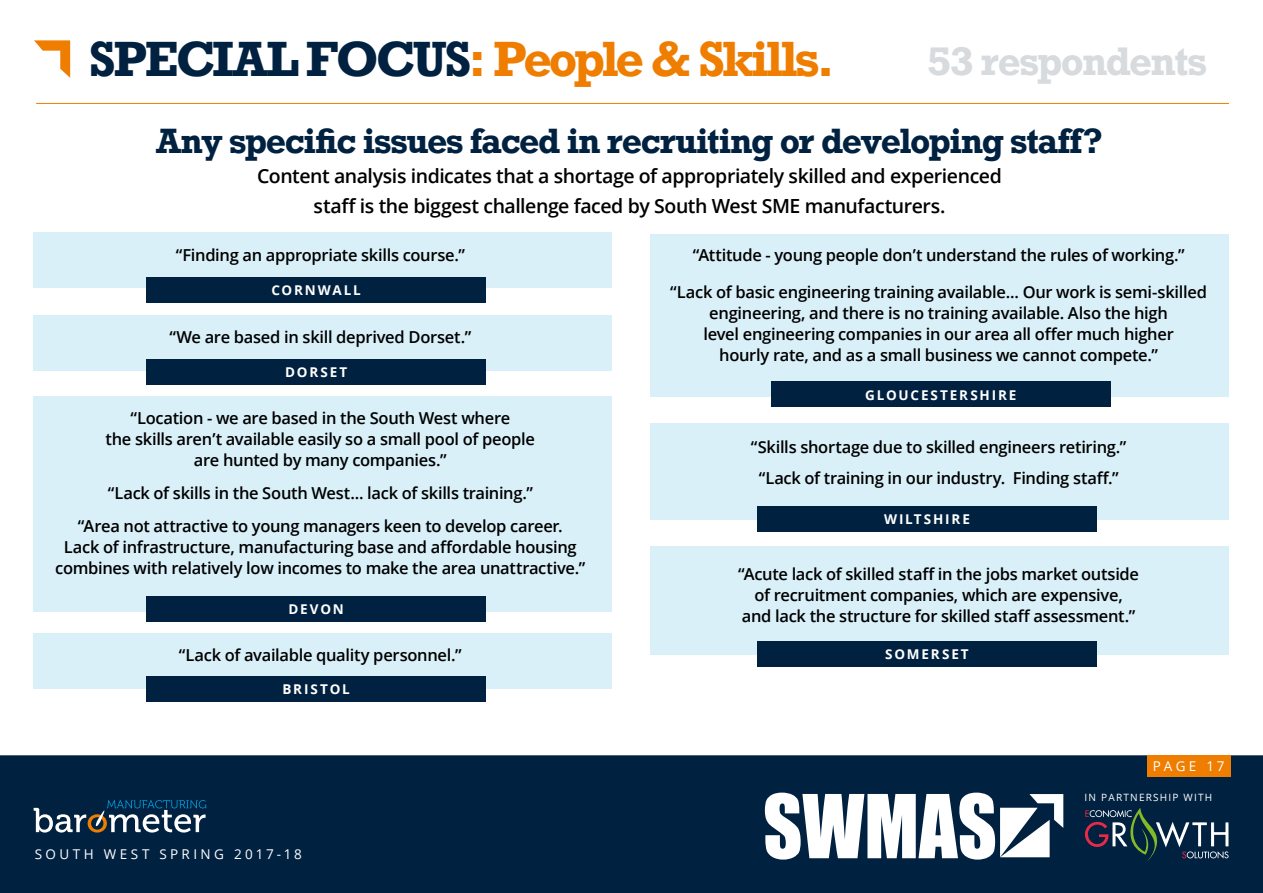
<style>
.page{position:relative;width:1263px;height:893px;background:#fff}
.page>*{position:absolute;margin:0;border:0;box-sizing:border-box;transform-origin:0 0}
.t1{font:700 46.5px "Rockwell";letter-spacing:-.05em;color:#ef7d00}
.t2{font:700 37.5px "Rockwell";letter-spacing:-.045em;color:#d8dbde}
.t3{font:700 33px "Rockwell";letter-spacing:-.04em;color:#002140}
.t4{font:600 19.5px/30px "Open Sans";letter-spacing:-.025em;color:#000;text-align:center}
.t5{font:600 16.5px/21px "Open Sans";letter-spacing:-.02em;color:#000;text-align:center}
.t6{font:700 13.5px "Open Sans";letter-spacing:.14em;color:#fff}
.t7{font:13.5px "Open Sans";letter-spacing:.25em;color:#fff}
.t8{font:10.05px "Open Sans";letter-spacing:.12em;color:#fff}
.s1{color:#002140}
</style>
<div class="page">
<div style="left:0;top:755px;width:1263px;height:138px;background:#002140"></div>
<svg style="left:34px;top:800px;width:172px;height:32px"></svg>
<svg style="left:765px;top:793px;width:298px;height:67px"></svg>
<svg style="left:1082px;top:808px;width:147px;height:54px;background:#273f54"></svg>
<div style="left:1147px;top:755px;width:84px;height:22px;background:#ef7d00"></div>
<hr style="left:36px;top:103px;width:1193px;height:1px;background:#ef7d00">
<div style="left:34px;top:233px;width:578px;height:55px;background:#d9f0f9"></div>
<div style="left:34px;top:633px;width:578px;height:56px;background:#d9f0f9"></div>
<div style="left:34px;top:315px;width:578px;height:55px;background:#d9f0f9"></div>
<div style="left:34px;top:396px;width:578px;height:216px;background:#d9f0f9"></div>
<div style="left:650px;top:234px;width:579px;height:162px;background:#d9f0f9"></div>
<div style="left:650px;top:423px;width:579px;height:97px;background:#d9f0f9"></div>
<div style="left:650px;top:547px;width:579px;height:108px;background:#d9f0f9"></div>
<div style="left:146px;top:277px;width:340px;height:26px;background:#002140"></div>
<div style="left:771px;top:382px;width:340px;height:25px;background:#002140"></div>
<div style="left:146px;top:596px;width:340px;height:26px;background:#002140"></div>
<div style="left:146px;top:676px;width:340px;height:26px;background:#002140"></div>
<div style="left:146px;top:359px;width:340px;height:26px;background:#002140"></div>
<div style="left:757px;top:506px;width:340px;height:25px;background:#002140"></div>
<div style="left:757px;top:641px;width:340px;height:25px;background:#002140"></div>
<svg style="left:34px;top:40px;width:36px;height:38px"></svg>
<h1 class="t1" style="left:89px;top:29px;width:747px"><span class="s1">SPECIAL FOCUS</span>: People &amp; Skills.</h1>
<h2 class="t2" style="left:927px;top:37px;width:281px">53 respondents</h2>
<h3 class="t3" style="left:156px;top:120px;width:948px">Any specific issues faced in recruiting or developing staff?</h3>
<p class="t4" style="left:257px;top:161px;width:746px">Content analysis indicates that a shortage of appropriately skilled and experienced staff is the biggest challenge faced by South West SME manufacturers.</p>
<p class="t5" style="left:176px;top:244px;width:291px">“Finding an appropriate skills course.”</p>
<p class="t6" style="left:271px;top:281px;width:91px">CORNWALL</p>
<p class="t5" style="left:169px;top:326px;width:303px">“We are based in skill deprived Dorset.”</p>
<p class="t6" style="left:285px;top:363px;width:64px">DORSET</p>
<p class="t5" style="left:106px;top:407px;width:431px">“Location - we are based in the South West where<br>the skills aren’t available easily so a small pool of people are hunted by many companies.”</p>
<p class="t5" style="left:78px;top:476px;width:486px;line-height:33px">“Lack of skills in the South West... lack of skills training.”<br>“Area not attractive to young managers keen to develop career.</p>
<p class="t5" style="left:55px;top:536px;width:532px">Lack of infrastructure, manufacturing base and affordable housing combines with relatively low incomes to make the area unattractive.”</p>
<p class="t6" style="left:288px;top:600px;width:57px">DEVON</p>
<p class="t5" style="left:179px;top:644px;width:284px">“Lack of available quality personnel.”</p>
<p class="t6" style="left:282px;top:680px;width:69px">BRISTOL</p>
<p class="t7" style="left:35px;top:845px;width:269px">SOUTH WEST SPRING 2017-18</p>
<p class="t5" style="left:693px;top:244px;width:493px">“Attitude - young people don’t understand the rules of working.”</p>
<p class="t5" style="left:670px;top:281px;width:538px">“Lack of basic engineering training available... Our work is semi-skilled engineering, and there is no training available. Also the high<br>level engineering companies in our area all offer much higher<br>hourly rate, and as a small business we cannot compete.”</p>
<p class="t6" style="left:865px;top:385px;width:153px">GLOUCESTERSHIRE</p>
<p class="t5" style="left:751px;top:430px;width:377px;line-height:31.5px">“Skills shortage due to skilled engineers retiring.” “Lack of training in our industry. Finding staff.”</p>
<p class="t6" style="left:884px;top:509px;width:87px">WILTSHIRE</p>
<p class="t5" style="left:738px;top:563px;width:402px">“Acute lack of skilled staff in the jobs market outside of recruitment companies, which are expensive, and lack the structure for skilled staff assessment.”</p>
<p class="t6" style="left:885px;top:644px;width:85px">SOMERSET</p>
<p class="t7" style="left:1153px;top:757px;width:73px">PAGE 17</p>
<p class="t8" style="left:1084px;top:790px;width:129px">IN PARTNERSHIP WITH</p>
</div>
